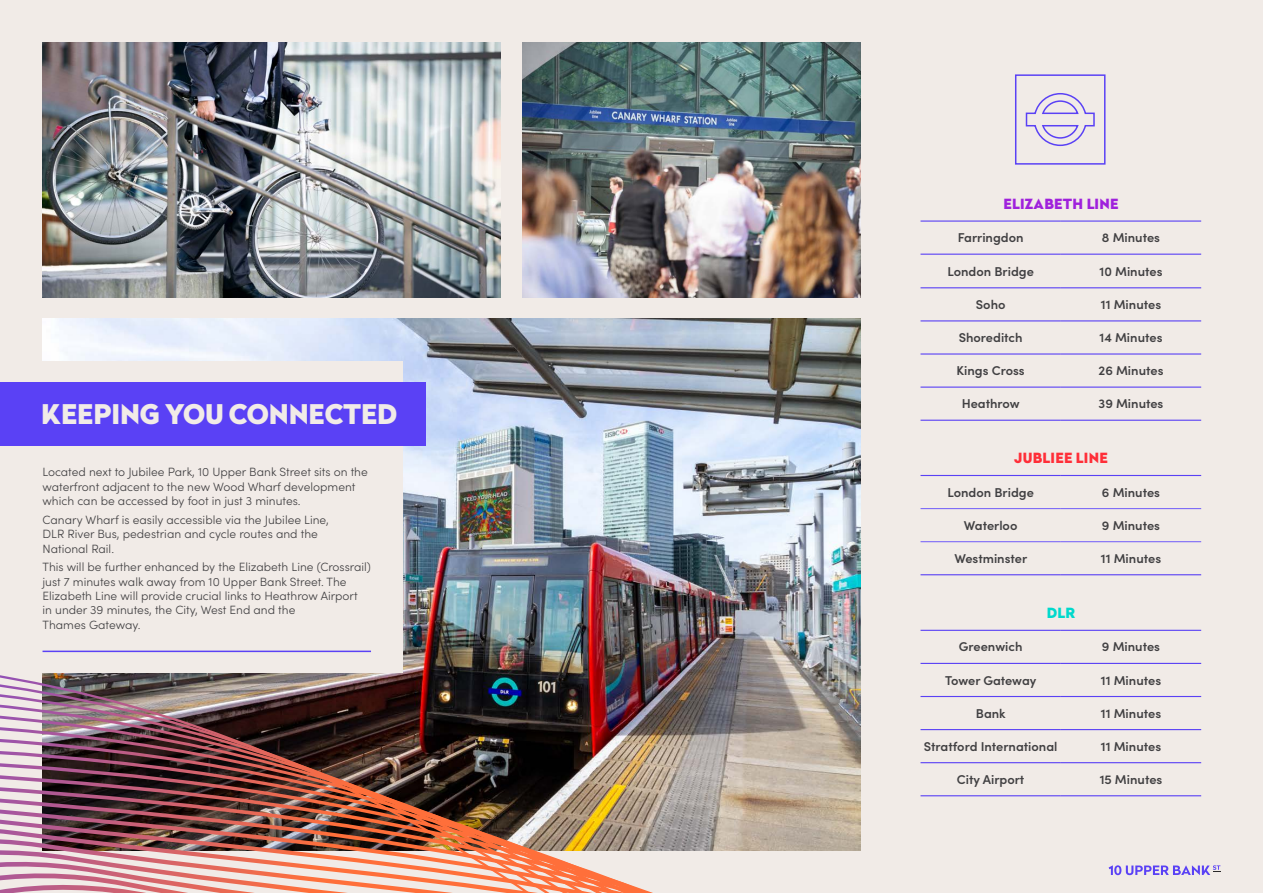
<style>
.page{position:relative;width:1263px;height:893px;background:#f1ebe7}
.page>*{position:absolute;margin:0;border:0;box-sizing:border-box;transform-origin:0 0}
.Highlights{font:900 27px "Radikal";letter-spacing:-.005em;color:#f1ebe7}
.Body_Copy{font:900 13.95px "Radikal";letter-spacing:.02em;color:#9f21dc}
.Body_Copy-2{font:900 13.95px "Radikal";letter-spacing:.02em;color:#ff2e38}
.Body_Copy-3{font:900 13.95px "Radikal";color:#00d9cc}
.Body_Copy-4{font:600 12.9px "Sofia Pro";color:#414042}
.Body_Copy-5{font:300 12px/14.4px "Sofia Pro";color:#414042}
</style>
<div class="page">
<hr style="left:920px;top:663px;width:141px;height:1px;background:#5a41f5">
<hr style="left:1061px;top:663px;width:140px;height:1px;background:#5a41f5">
<hr style="left:920px;top:696px;width:141px;height:1px;background:#5a41f5">
<hr style="left:1061px;top:696px;width:140px;height:1px;background:#5a41f5">
<hr style="left:920px;top:729px;width:141px;height:1px;background:#5a41f5">
<hr style="left:1061px;top:729px;width:140px;height:1px;background:#5a41f5">
<hr style="left:920px;top:762px;width:141px;height:1px;background:#5a41f5">
<hr style="left:1061px;top:762px;width:140px;height:1px;background:#5a41f5">
<hr style="left:920px;top:630px;width:141px;height:1px;background:#5a41f5">
<hr style="left:1061px;top:630px;width:140px;height:1px;background:#5a41f5">
<hr style="left:920px;top:254px;width:141px;height:1px;background:#5a41f5">
<hr style="left:1061px;top:254px;width:140px;height:1px;background:#5a41f5">
<hr style="left:920px;top:287px;width:141px;height:1px;background:#5a41f5">
<hr style="left:1061px;top:287px;width:140px;height:1px;background:#5a41f5">
<hr style="left:920px;top:320px;width:141px;height:1px;background:#5a41f5">
<hr style="left:1061px;top:320px;width:140px;height:1px;background:#5a41f5">
<hr style="left:920px;top:353px;width:141px;height:2px;background:#5a41f5">
<hr style="left:1061px;top:353px;width:140px;height:2px;background:#5a41f5">
<hr style="left:920px;top:387px;width:141px;height:1px;background:#5a41f5">
<hr style="left:1061px;top:387px;width:140px;height:1px;background:#5a41f5">
<hr style="left:920px;top:220px;width:141px;height:2px;background:#5a41f5">
<hr style="left:1061px;top:220px;width:140px;height:2px;background:#5a41f5">
<hr style="left:920px;top:420px;width:141px;height:1px;background:#5a41f5">
<hr style="left:1061px;top:420px;width:140px;height:1px;background:#5a41f5">
<hr style="left:920px;top:508px;width:141px;height:1px;background:#7e6bf7">
<hr style="left:1061px;top:508px;width:140px;height:1px;background:#7e6bf7">
<hr style="left:920px;top:541px;width:141px;height:1px;background:#7e6bf7">
<hr style="left:1061px;top:541px;width:140px;height:1px;background:#7e6bf7">
<hr style="left:920px;top:475px;width:141px;height:1px;background:#5a41f5">
<hr style="left:1061px;top:475px;width:140px;height:1px;background:#5a41f5">
<hr style="left:920px;top:574px;width:141px;height:1px;background:#5a41f5">
<hr style="left:1061px;top:574px;width:140px;height:1px;background:#5a41f5">
<img style="left:43px;top:319px;width:818px;height:391px">
<div style="left:0;top:361px;width:402px;height:312px;background:#f1ebe7"></div>
<svg style="left:855px;top:710px;width:6px;height:141px"></svg>
<svg style="left:828px;top:691px;width:27px;height:160px;background:#b3a796"></svg>
<svg style="left:801px;top:673px;width:27px;height:178px;background:#bcb0a1"></svg>
<svg style="left:774px;top:654px;width:27px;height:197px;background:#b6a99c"></svg>
<svg style="left:748px;top:635px;width:26px;height:216px;background:#ac9f94"></svg>
<img style="left:0;top:620px;width:748px;height:273px">
<img style="left:43px;top:43px;width:458px;height:255px">
<img style="left:522px;top:43px;width:339px;height:255px">
<div style="left:0;top:383px;width:425px;height:63px;background:#5a41f5"></div>
<svg style="left:1025px;top:94px;width:70px;height:53px"></svg>
<div style="left:1015px;top:74px;width:90px;height:91px;border:2px solid #5a41f5"></div>
<p class="Highlights" style="left:41px;top:394px;width:357px">KEEPING YOU CONNECTED</p>
<p class="Body_Copy-5" style="left:43px;top:464px;width:327px">Located next to Jubilee Park, 10 Upper Bank Street sits on the waterfront adjacent to the new Wood Wharf development which can be accessed by foot in just 3 minutes.</p>
<p class="Body_Copy-5" style="left:43px;top:512px;width:288px">Canary Wharf is easily accessible via the Jubilee Line,<br>DLR River Bus, pedestrian and cycle routes and the<br>National Rail.</p>
<p class="Body_Copy-5" style="left:43px;top:559px;width:330px">This will be further enhanced by the Elizabeth Line (Crossrail) just 7 minutes walk away from 10 Upper Bank Street. The Elizabeth Line will provide crucial links to Heathrow Airport<br>in under 39 minutes, the City, West End and the<br>Thames Gateway.</p>
<p class="Body_Copy" style="left:1003px;top:193px;width:117px">ELIZABETH LINE</p>
<p class="Body_Copy-4" style="left:958px;top:228px;width:67px">Farringdon</p>
<p class="Body_Copy-4" style="left:1102px;top:228px;width:60px">8 Minutes</p>
<p class="Body_Copy-4" style="left:947px;top:262px;width:88px">London Bridge</p>
<p class="Body_Copy-4" style="left:1099px;top:262px;width:64px">10 Minutes</p>
<p class="Body_Copy-4" style="left:976px;top:295px;width:31px">Soho</p>
<p class="Body_Copy-4" style="left:1101px;top:295px;width:62px">11 Minutes</p>
<p class="Body_Copy-4" style="left:959px;top:328px;width:65px">Shoreditch</p>
<p class="Body_Copy-4" style="left:1099px;top:328px;width:64px">14 Minutes</p>
<p class="Body_Copy-4" style="left:956px;top:361px;width:70px">Kings Cross</p>
<p class="Body_Copy-4" style="left:1098px;top:361px;width:66px">26 Minutes</p>
<p class="Body_Copy-4" style="left:962px;top:394px;width:60px">Heathrow</p>
<p class="Body_Copy-4" style="left:1098px;top:394px;width:66px">39 Minutes</p>
<p class="Body_Copy-2" style="left:1014px;top:448px;width:95px">JUBLIEE LINE</p>
<p class="Body_Copy-4" style="left:947px;top:482px;width:88px">London Bridge</p>
<p class="Body_Copy-4" style="left:1102px;top:482px;width:60px">6 Minutes</p>
<p class="Body_Copy-4" style="left:964px;top:515px;width:55px">Waterloo</p>
<p class="Body_Copy-4" style="left:1102px;top:515px;width:60px">9 Minutes</p>
<p class="Body_Copy-4" style="left:954px;top:549px;width:74px">Westminster</p>
<p class="Body_Copy-4" style="left:1101px;top:549px;width:62px">11 Minutes</p>
<p class="Body_Copy-3" style="left:1047px;top:602px;width:30px">DLR</p>
<p class="Body_Copy-4" style="left:959px;top:637px;width:65px">Greenwich</p>
<p class="Body_Copy-4" style="left:1102px;top:637px;width:60px">9 Minutes</p>
<p class="Body_Copy-4" style="left:945px;top:670px;width:93px">Tower Gateway</p>
<p class="Body_Copy-4" style="left:1101px;top:670px;width:62px">11 Minutes</p>
<p class="Body_Copy-4" style="left:976px;top:703px;width:31px">Bank</p>
<p class="Body_Copy-4" style="left:1101px;top:703px;width:62px">11 Minutes</p>
<p class="Body_Copy-4" style="left:924px;top:736px;width:135px">Stratford International</p>
<p class="Body_Copy-4" style="left:1101px;top:736px;width:62px">11 Minutes</p>
<p class="Body_Copy-4" style="left:957px;top:770px;width:69px">City Airport</p>
<p class="Body_Copy-4" style="left:1100px;top:770px;width:64px">15 Minutes</p>
</div>
